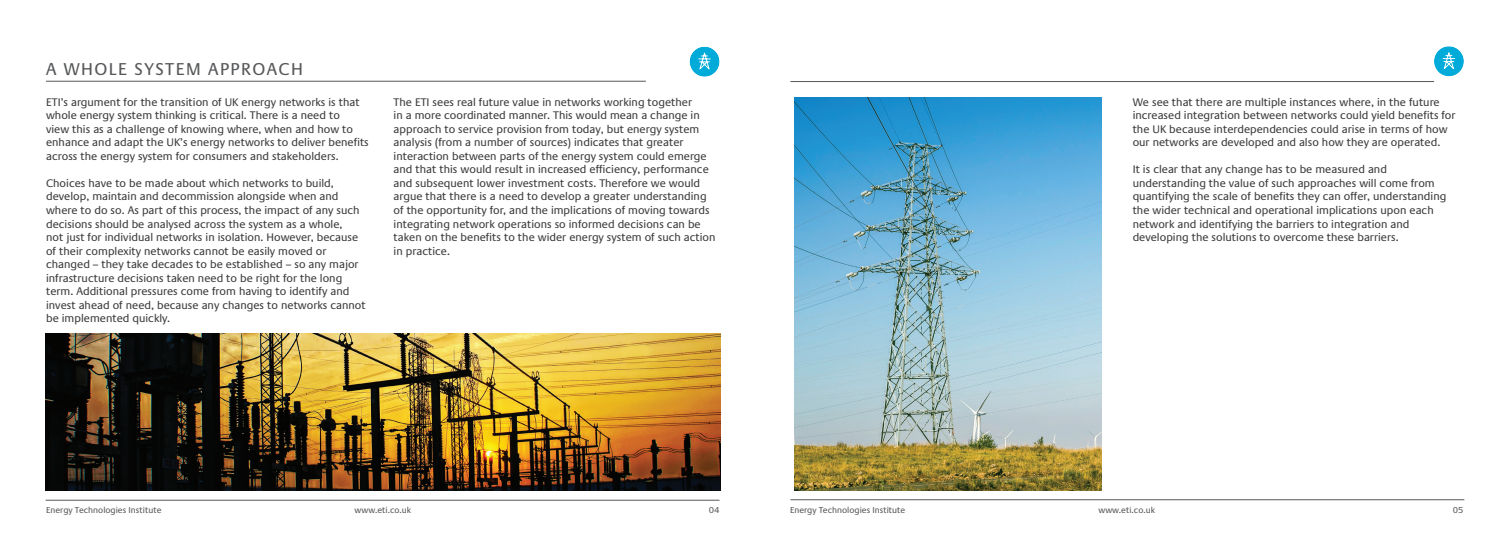
<style>
.page{position:relative;width:1510px;height:546px;background:#fff}
.page>*{position:absolute;margin:0;border:0;box-sizing:border-box;transform-origin:0 0}
.t1{font:17.5px "Praxis LT Pro";letter-spacing:.08em;color:#57585a}
.t2{font:11.25px/13.5px "Praxis LT Pro";color:#3e3e3f}
.t3{font:8.75px "Praxis LT Pro";color:#57585a}
</style>
<div class="page">
<svg style="left:1434px;top:46px;width:29px;height:30px"></svg>
<hr style="left:790px;top:81px;width:644px;height:1px;background:#57585a">
<hr style="left:46px;top:81px;width:600px;height:1px;background:#57585a">
<hr style="left:46px;top:500px;width:673px;height:1px;background:#57585a">
<hr style="left:790px;top:499px;width:674px;height:1px;background:#57585a">
<svg style="left:689px;top:47px;width:30px;height:30px"></svg>
<img style="left:46px;top:334px;width:674px;height:156px">
<img style="left:794px;top:98px;width:308px;height:392px">
<p class="t1" style="left:46px;top:59px;width:258px">A WHOLE SYSTEM APPROACH</p>
<p class="t2" style="left:46px;top:95px;width:324px">ETI’s argument for the transition of UK energy networks is that whole energy system thinking is critical. There is a need to<br>view this as a challenge of knowing where, when and how to enhance and adapt the UK’s energy networks to deliver benefits across the energy system for consumers and stakeholders.</p>
<p class="t2" style="left:46px;top:176px;width:321px">Choices have to be made about which networks to build, develop, maintain and decommission alongside when and where to do so. As part of this process, the impact of any such decisions should be analysed across the system as a whole,<br>not just for individual networks in isolation. However, because of their complexity networks cannot be easily moved or changed – they take decades to be established – so any major infrastructure decisions taken need to be right for the long term. Additional pressures come from having to identify and invest ahead of need, because any changes to networks cannot be implemented quickly.</p>
<p class="t2" style="left:393px;top:95px;width:323px">The ETI sees real future value in networks working together<br>in a more coordinated manner. This would mean a change in approach to service provision from today, but energy system analysis (from a number of sources) indicates that greater interaction between parts of the energy system could emerge and that this would result in increased efficiency, performance and subsequent lower investment costs. Therefore we would argue that there is a need to develop a greater understanding of the opportunity for, and the implications of moving towards integrating network operations so informed decisions can be taken on the benefits to the wider energy system of such action in practice.</p>
<p class="t2" style="left:1132px;top:95px;width:324px">We see that there are multiple instances where, in the future increased integration between networks could yield benefits for the UK because interdependencies could arise in terms of how our networks are developed and also how they are operated.</p>
<p class="t2" style="left:1132px;top:163px;width:315px">It is clear that any change has to be measured and understanding the value of such approaches will come from quantifying the scale of benefits they can offer, understanding the wider technical and operational implications upon each network and identifying the barriers to integration and developing the solutions to overcome these barriers.</p>
<p class="t3" style="left:46px;top:505px;width:117px">Energy Technologies Institute</p>
<p class="t3" style="left:354px;top:505px;width:58px">www.eti.co.uk</p>
<p class="t3" style="left:709px;top:505px;width:12px">04</p>
<p class="t3" style="left:790px;top:505px;width:117px">Energy Technologies Institute</p>
<p class="t3" style="left:1098px;top:505px;width:58px">www.eti.co.uk</p>
<p class="t3" style="left:1452px;top:505px;width:12px">05</p>
</div>
